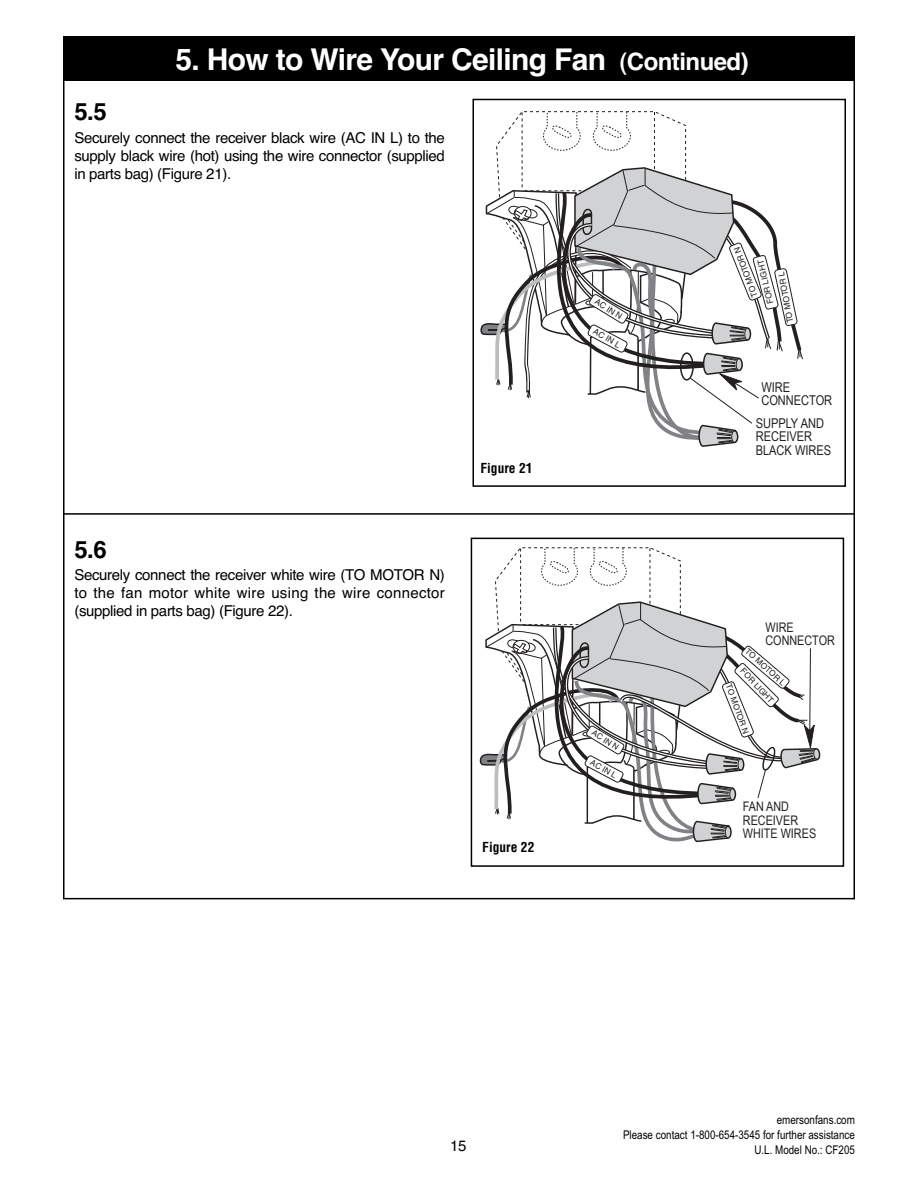
<style>
.page{position:relative;width:918px;height:1188px;background:#fff}
.page>*{position:absolute;margin:0;border:0;box-sizing:border-box;transform-origin:0 0}
.t1{font:700 30px "Helvetica";letter-spacing:-.02em;color:#fff}
.t2{font:700 24px "Helvetica";color:#000}
.t3{font:15px/18px "Helvetica";letter-spacing:-.02em;color:#000;text-align:justify}
.t4{font:13.5px/13.5px "Arial Narrow";color:#231f20}
.t5{font:700 condensed 13.5px "Helvetica";color:#000}
.t6{font:13.2px/13.4px "Arial Narrow";color:#231f20}
.t7{font:12px/15px "Arial Narrow";color:#000;text-align:right}
.t8{font:8.4px "Helvetica";color:#231f20}
.t9{font:8.25px "Helvetica";color:#231f20}
.s1{font-size:24px}
</style>
<div class="page">
<div style="left:63px;top:36px;width:792px;height:45px;background:#000"></div>
<hr style="left:63px;top:513px;width:792px;height:2px;background:#000">
<svg style="left:481px;top:111px;width:322px;height:336px"></svg>
<div style="left:472px;top:99px;width:374px;height:388px;border:2px solid #000"></div>
<div style="left:471px;top:538px;width:373px;height:329px;border:2px solid #000"></div>
<svg style="left:480px;top:547px;width:340px;height:296px"></svg>
<h1 class="t1" style="left:175px;top:42px;width:575px">5. How to Wire Your Ceiling Fan <span class="s1">(Continued)</span></h1>
<h2 class="t2" style="left:74px;top:98px;width:34px">5.5</h2>
<p class="t3" style="left:74px;top:129px;width:372px">Securely connect the receiver black wire (AC IN L) to the supply black wire (hot) using the wire connector (supplied in parts bag) (Figure 21).</p>
<h2 class="t2" style="left:74px;top:535px;width:34px">5.6</h2>
<p class="t3" style="left:74px;top:566px;width:372px">Securely connect the receiver white wire (TO MOTOR N) to the fan motor white wire using the wire connector (supplied in parts bag) (Figure 22).</p>
<p class="t5" style="left:480px;top:460px;width:54px">Figure 21</p>
<p class="t5" style="left:482px;top:839px;width:54px">Figure 22</p>
<p class="t8" style="left:597px;top:298px;width:31px;rotate:33deg">AC IN N</p>
<p class="t8" style="left:596px;top:328px;width:31px;rotate:30deg">AC IN L</p>
<p class="t9" style="left:594px;top:729px;width:30px;rotate:33deg">AC IN N</p>
<p class="t9" style="left:593px;top:759px;width:30px;rotate:30deg">AC IN L</p>
<p class="t8" style="left:752px;top:298px;width:53px;rotate:-110deg">TO MOTOR N</p>
<p class="t8" style="left:767px;top:305px;width:46px;rotate:-103deg">FOR LGI HT</p>
<p class="t8" style="left:787px;top:323px;width:53px;rotate:-100deg">TO MOTOR L</p>
<p class="t4" style="left:761px;top:380px;width:72px">WIRE<br>CONNECTOR</p>
<p class="t4" style="left:756px;top:416px;width:77px">SUPPLY AND<br>RECEIVER<br>BLACK WIRES</p>
<p class="t6" style="left:765px;top:620px;width:71px">WIRE<br>CONNECTOR</p>
<p class="t9" style="left:748px;top:648px;width:44px;rotate:42deg">TO MOTOR</p>
<p class="t9" style="left:731px;top:683px;width:52px;rotate:70deg">TO MOTOR N</p>
<p class="t9" style="left:744px;top:667px;width:45px;rotate:47deg">FOR LIGHT</p>
<p class="t6" style="left:743px;top:800px;width:75px">FAN AND<br>RECEIVER<br>WHITE WIRES</p>
<p class="t3" style="left:450px;top:1137px;width:18px">15</p>
<p class="t7" style="left:623px;top:1112px;width:233px">emersonfans.com<br>Please contact 1-800-654-3545 for further assistance<br>U.L. Model No.: CF205</p>
</div>
